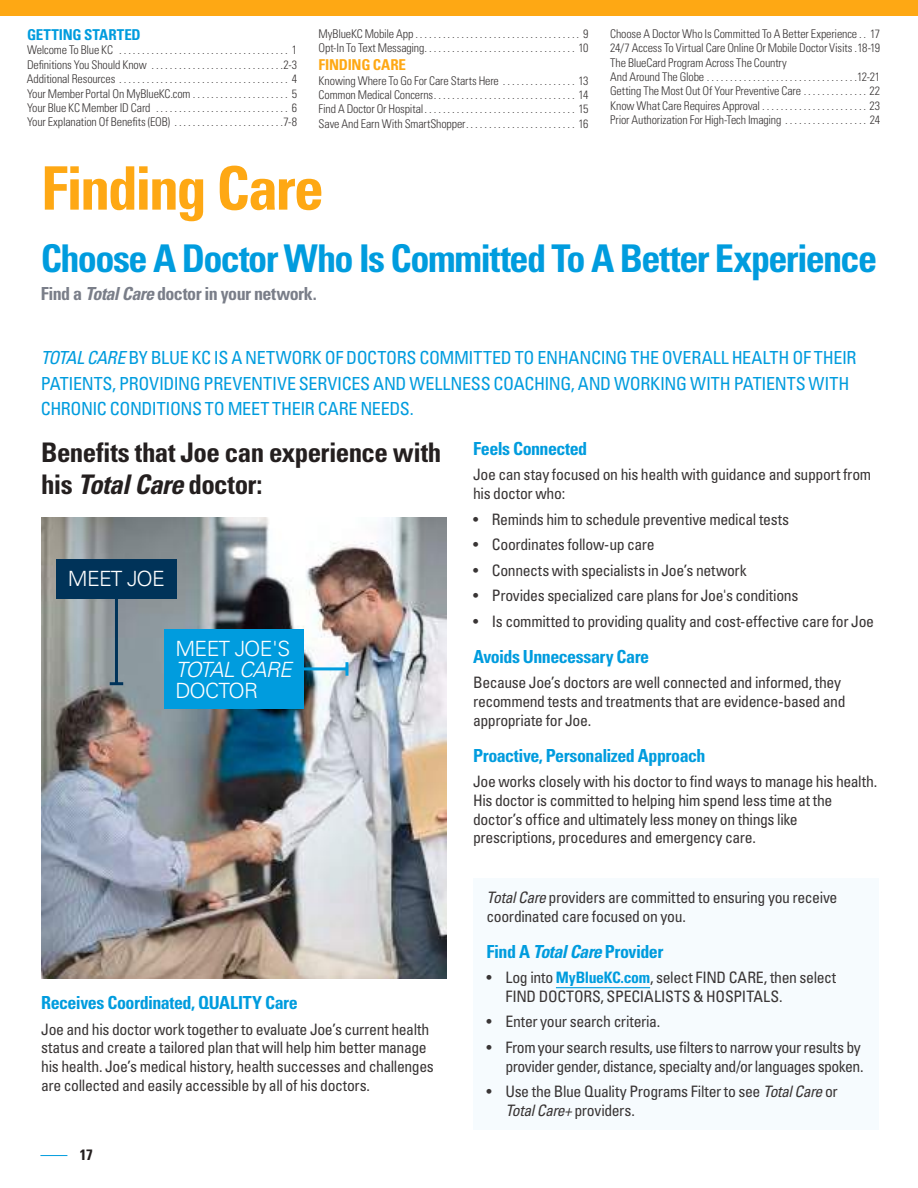
<style>
.page{position:relative;width:918px;height:1188px;background:#fff}
.page>*{position:absolute;margin:0;border:0;box-sizing:border-box;transform-origin:0 0}
.t1{font:700 condensed 60px "Univers LT Std";letter-spacing:-.04em;color:#fea814}
.t2{font:700 condensed 38.25px "Univers LT Std";letter-spacing:-.04em;color:#009cde}
.t3{font:700 condensed 27px/32.4px "Univers LT Std";letter-spacing:-.02em;color:#241f1f}
.t4{font:300 21px "Univers LT Std";letter-spacing:-.03em;color:#fff}
.t5{font:italic 300 21px "Univers LT Std";letter-spacing:-.03em;color:#fff}
.t6{font:condensed 18px/25.5px "Univers LT Std";letter-spacing:-.015em;color:#009cde}
.t7{font:700 condensed 18px "Univers LT Std";letter-spacing:-.03em;color:#009cde}
.t8{font:700 condensed 18px "Univers LT Std";letter-spacing:-.03em;color:#7a7e89}
.t9{font:condensed 15.75px/18.8px "Univers LT Std";letter-spacing:-.025em;color:#393535}
.t10{font:700 condensed 15px "Univers LT Std";color:#009cde}
.t11{font:700 condensed 15px "Univers LT Std";letter-spacing:-.015em;color:#fea814}
.t12{font:700 condensed 15px "Univers LT Std";color:#241f1f}
.t13{font:300 condensed 12px/14.4px "Univers LT Std";letter-spacing:-.01em;color:#393535;text-align:justify}
.s1{font-style:italic}
.s2{font-weight:700;color:#009cde}
</style>
<div class="page">
<svg style="left:40px;top:1155px;width:27px;height:1px"></svg>
<div style="left:0;top:0;width:918px;height:15px;background:#fea814"></div>
<div style="left:473px;top:878px;width:406px;height:251px;background:#f6fbfe"></div>
<hr style="left:556px;top:987px;width:94px;height:1px;background:#009cde">
<img style="left:41px;top:518px;width:405px;height:461px">
<div style="left:164px;top:629px;width:140px;height:80px;background:#009cde"></div>
<div style="left:56px;top:559px;width:120px;height:39px;background:#003359"></div>
<hr style="left:115px;top:598px;width:3px;height:86px;background:#003359">
<svg style="left:110px;top:682px;width:13px;height:3px"></svg>
<hr style="left:300px;top:667px;width:47px;height:3px;background:#009cde">
<hr style="left:345px;top:662px;width:3px;height:14px;background:#009cde">
<p class="t10" style="left:27px;top:25px;width:115px">GETTING STARTED</p>
<p class="t13" style="left:27px;top:43px;width:272px">Welcome To Blue KC . . . . . . . . . . . . . . . . . . . . . . . . . . . . . . . . . . . . . 1<br>Definitions You Should Know . . . . . . . . . . . . . . . . . . . . . . . . . . . . 2-3<br>Additional Resources . . . . . . . . . . . . . . . . . . . . . . . . . . . . . . . . . . . . . 4<br>Your Member Portal On MyBlueKC.com . . . . . . . . . . . . . . . . . . . . . 5<br>Your Blue KC Member ID Card . . . . . . . . . . . . . . . . . . . . . . . . . . . . . 6<br>Your Explanation Of Benefits (EOB) . . . . . . . . . . . . . . . . . . . . . . . 7-8</p>
<p class="t13" style="left:319px;top:26px;width:272px">MyBlueKC Mobile App . . . . . . . . . . . . . . . . . . . . . . . . . . . . . . . . . . . . 9<br>Opt-In To Text Messaging . . . . . . . . . . . . . . . . . . . . . . . . . . . . . . . . . 10</p>
<p class="t11" style="left:319px;top:56px;width:89px">FINDING CARE</p>
<p class="t13" style="left:319px;top:73px;width:272px">Knowing Where To Go For Care Starts Here . . . . . . . . . . . . . . . . 13<br>Common Medical Concerns . . . . . . . . . . . . . . . . . . . . . . . . . . . . . . . 14<br>Find A Doctor Or Hospital . . . . . . . . . . . . . . . . . . . . . . . . . . . . . . . . . 15<br>Save And Earn With SmartShopper . . . . . . . . . . . . . . . . . . . . . . . . 16</p>
<p class="t13" style="left:610px;top:26px;width:272px;text-align:left">Choose A Doctor Who Is Committed To A Better Experience . . 17<br>24/7 Access To Virtual Care Online Or Mobile Doctor Visits. 18-19<br>The BlueCard Program Across The Country<br>And Around The Globe . . . . . . . . . . . . . . . . . . . . . . . . . . . . . . . . 12-21<br>Getting The Most Out Of Your Preventive Care . . . . . . . . . . . . . . 22<br>Know What Care Requires Approval . . . . . . . . . . . . . . . . . . . . . . . 23<br>Prior Authorization For High-Tech Imaging . . . . . . . . . . . . . . . . . . 24</p>
<h1 class="t1" style="left:41px;top:152px;width:284px">Finding Care</h1>
<h2 class="t2" style="left:41px;top:235px;width:838px">Choose A Doctor Who Is Committed To A Better Experience</h2>
<p class="t8" style="left:41px;top:283px;width:277px">Find a <span class="s1">Total Care</span> doctor in your network.</p>
<p class="t6" style="left:41px;top:345px;width:817px"><span class="s1">TOTAL CARE</span> BY BLUE KC IS A NETWORK OF DOCTORS COMMITTED TO ENHANCING THE OVERALL HEALTH OF THEIR<br>PATIENTS, PROVIDING PREVENTIVE SERVICES AND WELLNESS COACHING, AND WORKING WITH PATIENTS WITH<br>CHRONIC CONDITIONS TO MEET THEIR CARE NEEDS.</p>
<h3 class="t3" style="left:41px;top:436px;width:402px">Benefits that Joe can experience with his <span class="s1">Total Care</span> doctor:</h3>
<h3 class="t4" style="left:68px;top:566px;width:99px">MEET JOE</h3>
<h3 class="t4" style="left:175px;top:635px;width:116px">MEET JOE'S</h3>
<h3 class="t5" style="left:175px;top:656px;width:118px">TOTAL CARE</h3>
<h3 class="t4" style="left:175px;top:677px;width:84px">DOCTOR</h3>
<p class="t7" style="left:41px;top:992px;width:258px">Receives Coordinated, QUALITY Care</p>
<p class="t9" style="left:41px;top:1019px;width:394px">Joe and his doctor work together to evaluate Joe’s current health status and create a tailored plan that will help him better manage his health. Joe’s medical history, health successes and challenges are collected and easily accessible by all of his doctors.</p>
<p class="t12" style="left:80px;top:1145px;width:14px">17</p>
<p class="t7" style="left:473px;top:438px;width:116px">Feels Connected</p>
<p class="t9" style="left:473px;top:465px;width:400px">Joe can stay focused on his health with guidance and support from his doctor who:</p>
<p class="t9" style="left:473px;top:510px;width:318px">• Reminds him to schedule preventive medical tests</p>
<p class="t9" style="left:473px;top:535px;width:183px">• Coordinates follow-up care</p>
<p class="t9" style="left:473px;top:561px;width:275px">• Connects with specialists in Joe’s network</p>
<p class="t9" style="left:473px;top:586px;width:327px">• Provides specialized care plans for Joe's conditions</p>
<p class="t9" style="left:473px;top:612px;width:402px">• Is committed to providing quality and cost-effective care for Joe</p>
<p class="t7" style="left:473px;top:645px;width:178px">Avoids Unnecessary Care</p>
<p class="t9" style="left:473px;top:673px;width:374px">Because Joe’s doctors are well connected and informed, they recommend tests and treatments that are evidence-based and appropriate for Joe.</p>
<p class="t7" style="left:473px;top:744px;width:234px">Proactive, Personalized Approach</p>
<p class="t9" style="left:473px;top:772px;width:406px">Joe works closely with his doctor to find ways to manage his health.<br>His doctor is committed to helping him spend less time at the doctor’s office and ultimately less money on things like prescriptions, procedures and emergency care.</p>
<p class="t9" style="left:487px;top:888px;width:352px"><span class="s1">Total Care</span> providers are committed to ensuring you receive coordinated care focused on you.</p>
<p class="t7" style="left:487px;top:940px;width:178px">Find A <span class="s1">Total Care</span> Provider</p>
<p class="t9" style="left:505px;top:968px;width:332px;text-indent:-19px">• Log into <span class="s2">MyBlueKC.com</span>, select FIND CARE, then select<br>FIND DOCTORS, SPECIALISTS &amp; HOSPITALS.</p>
<p class="t9" style="left:487px;top:1012px;width:175px">• Enter your search criteria.</p>
<p class="t9" style="left:487px;top:1038px;width:378px;text-align:right">• From your search results, use filters to narrow your results by provider gender, distance, specialty and/or languages spoken.</p>
<p class="t9" style="left:505px;top:1082px;width:334px;text-indent:-19px">• Use the Blue Quality Programs Filter to see <span class="s1">Total Care</span> or<br><span class="s1">Total Care+</span> providers.</p>
</div>
